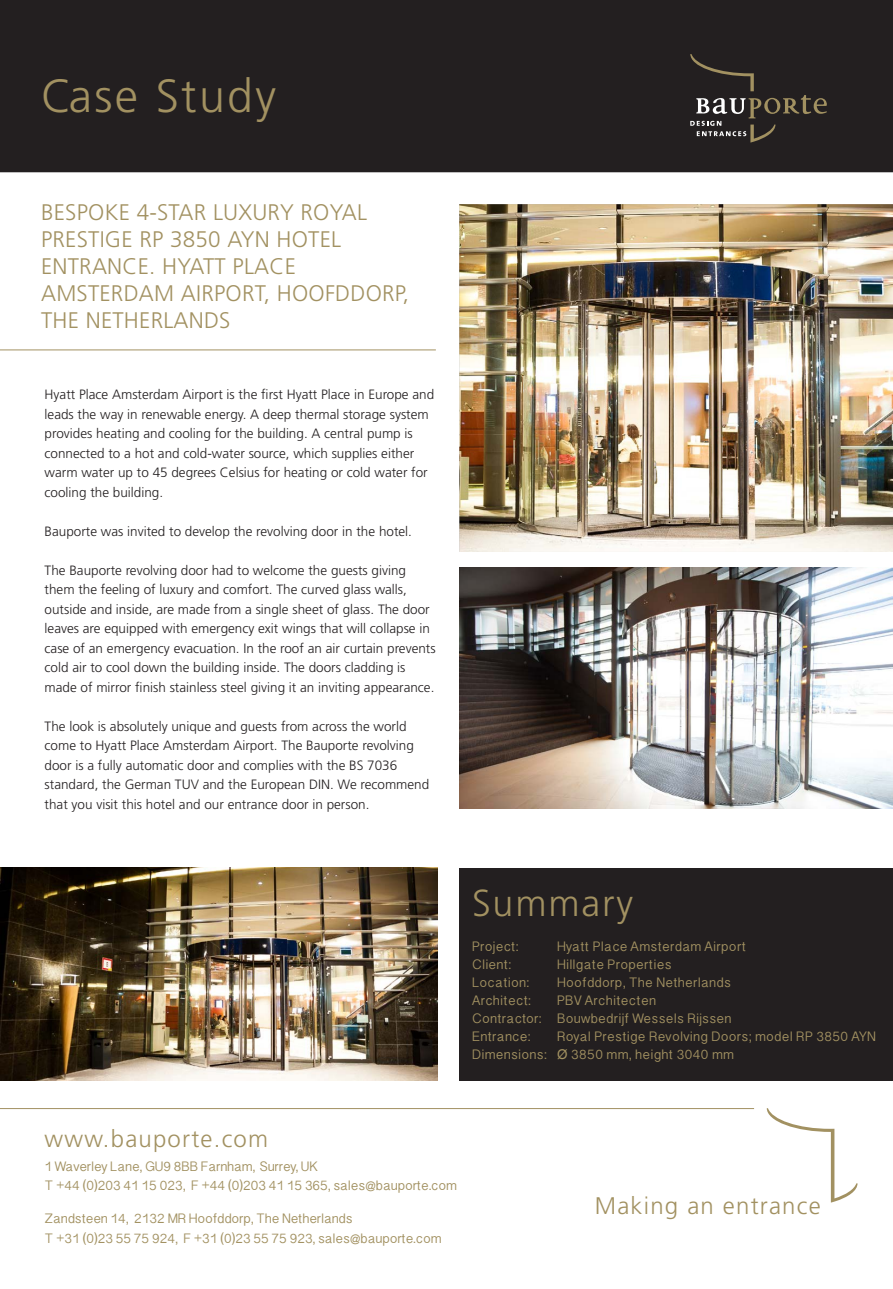
<style>
.page{position:relative;width:893px;height:1289px;background:#fff}
.page>*{position:absolute;margin:0;border:0;box-sizing:border-box;transform-origin:0 0}
.t1{font:300 46.5px "Frutiger";letter-spacing:.05em;color:#a29161}
.t2{font:300 37.5px "Frutiger";letter-spacing:.05em;color:#a29161}
.t3{font:300 24px "Frutiger";letter-spacing:.05em;color:#a29161}
.t4{font:300 22.5px/27px "Frutiger";letter-spacing:.01em;color:#a29161}
.t5{font:300 13.5px/19.5px "Frutiger";color:#231f20}
.t6{font:13.5px "Devanagari Sangam MN";letter-spacing:.03em;color:#a29161}
.t7{font:13.5px "Devanagari Sangam MN";color:#a29161}
.s1{font-family:"Arial"}
</style>
<div class="page">
<div style="left:459px;top:867px;width:434px;height:213px;background:#231f20"></div>
<div style="left:1px;top:1px;width:891px;height:170px;background:#231f20"></div>
<div style="left:0;top:0;width:893px;height:172px;border:2px solid #231f20"></div>
<svg style="left:690px;top:54px;width:137px;height:89px"></svg>
<img style="left:459px;top:204px;width:434px;height:348px">
<img style="left:0;top:867px;width:438px;height:213px">
<hr style="left:0;top:349px;width:436px;height:1px;background:#a29161">
<img style="left:459px;top:568px;width:434px;height:240px">
<hr style="left:0;top:1108px;width:754px;height:1px;background:#a29161">
<svg style="left:767px;top:1108px;width:90px;height:94px"></svg>
<p class="t1" style="left:41px;top:70px;width:236px">Case Study</p>
<p class="t4" style="left:41px;top:199px;width:327px">BESPOKE 4-STAR LUXURY ROYAL</p>
<p class="t4" style="left:41px;top:226px;width:302px">PRESTIGE RP 3850 AYN HOTEL</p>
<p class="t4" style="left:41px;top:253px;width:256px">ENTRANCE. HYATT PLACE</p>
<p class="t4" style="left:41px;top:280px;width:370px">AMSTERDAM AIRPORT, HOOFDDORP,<br>THE NETHERLANDS</p>
<p class="t5" style="left:45px;top:385px;width:391px">Hyatt Place Amsterdam Airport is the first Hyatt Place in Europe and leads the way in renewable energy. A deep thermal storage system provides heating and cooling for the building. A central pump is connected to a hot and cold-water source, which supplies either warm water up to 45 degrees Celsius for heating or cold water for cooling the building.</p>
<p class="t5" style="left:45px;top:521px;width:369px">Bauporte was invited to develop the revolving door in the hotel.</p>
<p class="t5" style="left:45px;top:560px;width:393px">The Bauporte revolving door had to welcome the guests giving them the feeling of luxury and comfort. The curved glass walls, outside and inside, are made from a single sheet of glass. The door leaves are equipped with emergency exit wings that will collapse in case of an emergency evacuation. In the roof an air curtain prevents cold air to cool down the building inside. The doors cladding is made of mirror finish stainless steel giving it an inviting appearance.</p>
<p class="t5" style="left:45px;top:716px;width:386px">The look is absolutely unique and guests from across the world come to Hyatt Place Amsterdam Airport. The Bauporte revolving door is a fully automatic door and complies with the BS 7036 standard, the German TUV and the European DIN. We recommend that you visit this hotel and our entrance door in person.</p>
<p class="t2" style="left:472px;top:881px;width:163px">Summary</p>
<p class="t6" style="left:472px;top:938px;width:48px">Project:</p>
<p class="t6" style="left:557px;top:938px;width:190px">Hyatt Place Amsterdam Airport</p>
<p class="t6" style="left:472px;top:956px;width:41px">Client:</p>
<p class="t6" style="left:557px;top:956px;width:116px">Hillgate Properties</p>
<p class="t6" style="left:472px;top:974px;width:59px">Location:</p>
<p class="t6" style="left:557px;top:974px;width:175px">Hoofddorp, The Netherlands</p>
<p class="t6" style="left:472px;top:992px;width:60px">Architect:</p>
<p class="t6" style="left:557px;top:992px;width:100px">PBV Architecten</p>
<p class="t6" style="left:472px;top:1010px;width:261px">Contractor: Bouwbedrijf Wessels Rijssen</p>
<p class="t6" style="left:472px;top:1028px;width:60px">Entrance:</p>
<p class="t6" style="left:557px;top:1028px;width:320px">Royal Prestige Revolving Doors; model RP 3850 AYN</p>
<p class="t6" style="left:472px;top:1046px;width:264px">Dimensions: <span class="s1">Ø</span> 3850 mm, height 3040 mm</p>
<p class="t3" style="left:45px;top:1124px;width:225px">www.bauporte.com</p>
<p class="t7" style="left:45px;top:1158px;width:275px">1 Waverley Lane, GU9 8BB Farnham, Surrey, UK</p>
<p class="t7" style="left:45px;top:1177px;width:414px">T +44 (0)203 41 15 023, F +44 (0)203 41 15 365, sales@bauporte.com</p>
<p class="t7" style="left:45px;top:1210px;width:309px">Zandsteen 14, 2132 MR Hoofddorp, The Netherlands</p>
<p class="t7" style="left:45px;top:1230px;width:398px">T +31 (0)23 55 75 924, F +31 (0)23 55 75 923, sales@bauporte.com</p>
<p class="t3" style="left:595px;top:1192px;width:227px">Making an entrance</p>
</div>
